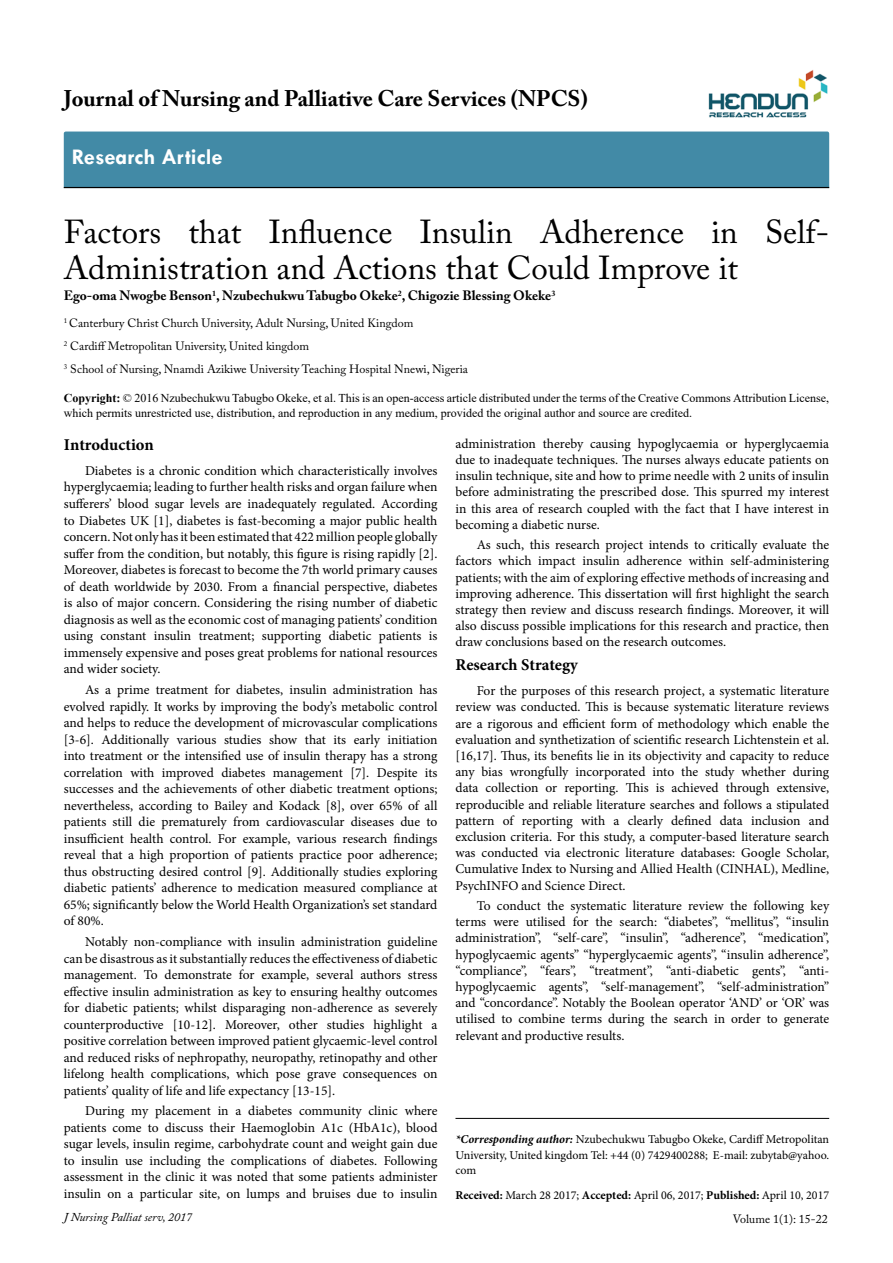
<style>
.page{position:relative;width:893px;height:1263px;background:#fff}
.page>*{position:absolute;margin:0;border:0;box-sizing:border-box;transform-origin:0 0}
.t1{font:33px/36px "Adobe Caslon Pro";color:#000}
.t2{font:700 22.5px "Adobe Caslon Pro";color:#000}
.t3{font:700 22.5px "Tw Cen";color:#fff}
.t4{font:700 16.5px "Minion Pro";color:#000}
.t5{font:13.5px/16.5px "Minion Pro";color:#000;text-align:justify}
.t6{font:700 13.5px "Adobe Caslon Pro";color:#000}
.t7{font:12px/14.4px "Times New Roman";color:#000}
.t8{font:12px/15.8px "Minion Pro";color:#000;text-align:justify}
.t9{font:12px/23px "Adobe Caslon Pro";color:#000}
.t10{font:italic 12px "Adobe Caslon Pro";color:#000}
.s1{font-weight:700}
.s2{font-weight:700;font-style:italic}
</style>
<div class="page">
<div style="left:64px;top:132px;width:765px;height:55px;background:#428aa6"></div>
<hr style="left:64px;top:187px;width:765px;height:1px;background:#000">
<img style="left:708px;top:70px;width:120px;height:48px">
<hr style="left:455px;top:1118px;width:374px;height:1px;background:#000">
<h2 class="t2" style="left:64px;top:85px;width:526px">Journal of Nursing and Palliative Care Services (NPCS)</h2>
<h2 class="t3" style="left:72px;top:143px;width:152px">Research Article</h2>
<h1 class="t1" style="left:64px;top:214px;width:767px">Factors that Influence Insulin Adherence in Self-<br>Administration and Actions that Could Improve it</h1>
<p class="t6" style="left:64px;top:288px;width:493px">Ego-oma Nwogbe Benson<sup>1</sup>, Nzubechukwu Tabugbo Okeke<sup>2</sup>, Chigozie Blessing Okeke<sup>3</sup></p>
<p class="t9" style="left:64px;top:311px;width:406px"><sup>1</sup> Canterbury Christ Church University, Adult Nursing, United Kingdom<br><sup>2</sup> Cardiff Metropolitan University, United kingdom<br><sup>3</sup> School of Nursing, Nnamdi Azikiwe University Teaching Hospital Nnewi, Nigeria</p>
<p class="t7" style="left:64px;top:391px;width:767px"><span class="s1">Copyright:</span> © 2016 Nzubechukwu Tabugbo Okeke, et al. This is an open-access article distributed under the terms of the Creative Commons Attribution License, which permits unrestricted use, distribution, and reproduction in any medium, provided the original author and source are credited.</p>
<p class="t5" style="left:455px;top:435px;width:375px">administration thereby causing hypoglycaemia or hyperglycaemia due to inadequate techniques. The nurses always educate patients on insulin technique, site and how to prime needle with 2 units of insulin before administrating the prescribed dose. This spurred my interest in this area of research coupled with the fact that I have interest in becoming a diabetic nurse.</p>
<p class="t5" style="left:455px;top:537px;width:375px;text-indent:21px">As such, this research project intends to critically evaluate the factors which impact insulin adherence within self-administering patients; with the aim of exploring effective methods of increasing and improving adherence. This dissertation will first highlight the search strategy then review and discuss research findings. Moreover, it will also discuss possible implications for this research and practice, then draw conclusions based on the research outcomes.</p>
<p class="t4" style="left:455px;top:653px;width:124px">Research Strategy</p>
<p class="t5" style="left:455px;top:683px;width:375px;text-indent:21px">For the purposes of this research project, a systematic literature review was conducted. This is because systematic literature reviews are a rigorous and efficient form of methodology which enable the evaluation and synthetization of scientific research Lichtenstein et al. [16,17]. Thus, its benefits lie in its objectivity and capacity to reduce any bias wrongfully incorporated into the study whether during data collection or reporting. This is achieved through extensive, reproducible and reliable literature searches and follows a stipulated pattern of reporting with a clearly defined data inclusion and exclusion criteria. For this study, a computer-based literature search was conducted via electronic literature databases: Google Scholar, Cumulative Index to Nursing and Allied Health (CINHAL), Medline, PsychINFO and Science Direct.</p>
<p class="t5" style="left:455px;top:898px;width:375px;text-indent:21px">To conduct the systematic literature review the following key terms were utilised for the search: “diabetes”, “mellitus”, “insulin administration”, “self-care”, “insulin”, “adherence”, “medication”, hypoglycaemic agents” “hyperglycaemic agents”, “insulin adherence”, “compliance”, “fears”, “treatment”, “anti-diabetic gents”, “anti&shy;hypoglycaemic agents”, “self-management”, “self-administration” and “concordance”. Notably the Boolean operator ‘AND’ or ‘OR’ was utilised to combine terms during the search in order to generate relevant and productive results.</p>
<p class="t4" style="left:64px;top:433px;width:92px">Introduction</p>
<p class="t5" style="left:64px;top:462px;width:375px;text-indent:21px">Diabetes is a chronic condition which characteristically involves hyperglycaemia; leading to further health risks and organ failure when sufferers’ blood sugar levels are inadequately regulated. According to Diabetes UK [1], diabetes is fast-becoming a major public health concern. Not only has it been estimated that 422 million people globally suffer from the condition, but notably, this figure is rising rapidly [2].<br>Moreover, diabetes is forecast to become the 7th world primary causes of death worldwide by 2030. From a financial perspective, diabetes is also of major concern. Considering the rising number of diabetic diagnosis as well as the economic cost of managing patients’ condition using constant insulin treatment; supporting diabetic patients is immensely expensive and poses great problems for national resources and wider society.</p>
<p class="t5" style="left:64px;top:681px;width:375px;text-indent:21px">As a prime treatment for diabetes, insulin administration has evolved rapidly. It works by improving the body’s metabolic control and helps to reduce the development of microvascular complications [3-6]. Additionally various studies show that its early initiation into treatment or the intensified use of insulin therapy has a strong correlation with improved diabetes management [7]. Despite its successes and the achievements of other diabetic treatment options; nevertheless, according to Bailey and Kodack [8], over 65% of all patients still die prematurely from cardiovascular diseases due to insufficient health control. For example, various research findings reveal that a high proportion of patients practice poor adherence; thus obstructing desired control [9]. Additionally studies exploring diabetic patients’ adherence to medication measured compliance at 65%; significantly below the World Health Organization’s set standard of 80%.</p>
<p class="t5" style="left:64px;top:934px;width:375px;text-indent:21px">Notably non-compliance with insulin administration guideline can be disastrous as it substantially reduces the effectiveness of diabetic management. To demonstrate for example, several authors stress effective insulin administration as key to ensuring healthy outcomes for diabetic patients; whilst disparaging non-adherence as severely counterproductive [10-12]. Moreover, other studies highlight a positive correlation between improved patient glycaemic-level control and reduced risks of nephropathy, neuropathy, retinopathy and other lifelong health complications, which pose grave consequences on patients’ quality of life and life expectancy [13-15].</p>
<p class="t5" style="left:64px;top:1103px;width:375px;text-indent:21px">During my placement in a diabetes community clinic where patients come to discuss their Haemoglobin A1c (HbA1c), blood sugar levels, insulin regime, carbohydrate count and weight gain due to insulin use including the complications of diabetes. Following assessment in the clinic it was noted that some patients administer insulin on a particular site, on lumps and bruises due to insulin</p>
<p class="t8" style="left:455px;top:1131px;width:375px"><span class="s2">*Corresponding author:</span> Nzubechukwu Tabugbo Okeke, Cardiff Metropolitan University, United kingdom Tel: +44 (0) 7429400288; E-mail: zubytab@yahoo. com</p>
<p class="t8" style="left:455px;top:1187px;width:375px"><span class="s1">Received:</span> March 28 2017; <span class="s1">Accepted:</span> April 06, 2017; <span class="s1">Published:</span> April 10, 2017</p>
<p class="t10" style="left:64px;top:1210px;width:130px">J Nursing Palliat serv, 2017</p>
<p class="t9" style="left:733px;top:1207px;width:96px">Volume 1(1): 15-22</p>
</div>
